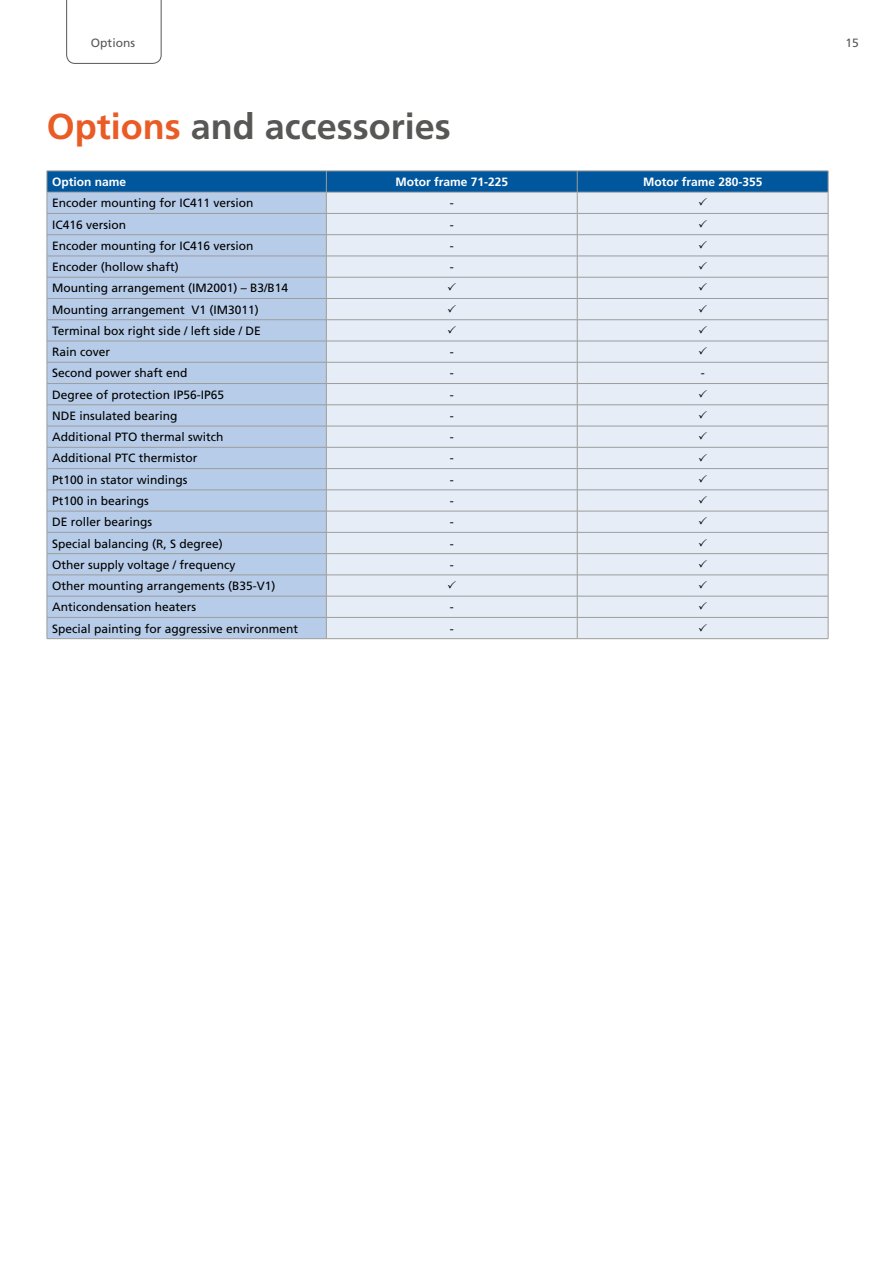
<style>
.page{position:relative;width:893px;height:1263px;background:#fff}
.page>*{position:absolute;margin:0;border:0;box-sizing:border-box;transform-origin:0 0}
.t1{font:700 36px "Frutiger LT Pro";color:#575756}
.t2{font:12px/21.3px "Frutiger LT Pro";color:#000}
.t3{font:700 12px "Frutiger LT Pro";color:#fff}
.t4{font:12px "Frutiger LT Pro";letter-spacing:.005em;color:#575756}
.s1{color:#ea5c25}
</style>
<div class="page">
<svg style="left:66px;top:0;width:96px;height:64px"></svg>
<hr style="left:47px;top:638px;width:279px;height:1px;background:#9d9d9c">
<hr style="left:326px;top:638px;width:251px;height:1px;background:#9d9d9c">
<hr style="left:577px;top:638px;width:251px;height:1px;background:#9d9d9c">
<svg style="left:47px;top:171px;width:782px;height:467px;background:#c9d7e9"></svg>
<p class="t4" style="left:91px;top:36px;width:46px">Options</p>
<p class="t4" style="left:845px;top:36px;width:15px">15</p>
<h1 class="t1" style="left:47px;top:105px;width:405px"><span class="s1">Options</span> and accessories</h1>
<p class="t3" style="left:52px;top:175px;width:76px">Option name</p>
<p class="t3" style="left:395px;top:175px;width:114px">Motor frame 71-225</p>
<p class="t3" style="left:643px;top:175px;width:121px">Motor frame 280-355</p>
<p class="t2" style="left:52px;top:193px;width:203px">Encoder mounting for IC411 version</p>
<p class="t2" style="left:450px;top:193px;width:5px">-</p>
<p class="t2" style="left:52px;top:214px;width:76px">IC416 version</p>
<p class="t2" style="left:450px;top:214px;width:5px">-</p>
<p class="t2" style="left:52px;top:235px;width:203px">Encoder mounting for IC416 version</p>
<p class="t2" style="left:450px;top:235px;width:5px">-</p>
<p class="t2" style="left:52px;top:256px;width:128px">Encoder (hollow shaft)</p>
<p class="t2" style="left:450px;top:256px;width:5px">-</p>
<p class="t2" style="left:52px;top:278px;width:238px">Mounting arrangement (IM2001) – B3/B14<br>Mounting arrangement V1 (IM3011)<br>Terminal box right side / left side / DE<br>Rain cover</p>
<p class="t2" style="left:450px;top:341px;width:5px">-</p>
<p class="t2" style="left:52px;top:363px;width:137px">Second power shaft end</p>
<p class="t2" style="left:450px;top:363px;width:5px">-</p>
<p class="t2" style="left:701px;top:363px;width:5px">-</p>
<p class="t2" style="left:52px;top:384px;width:174px">Degree of protection IP56-IP65</p>
<p class="t2" style="left:450px;top:384px;width:5px">-</p>
<p class="t2" style="left:52px;top:405px;width:127px">NDE insulated bearing</p>
<p class="t2" style="left:450px;top:405px;width:5px">-</p>
<p class="t2" style="left:52px;top:426px;width:173px">Additional PTO thermal switch</p>
<p class="t2" style="left:450px;top:426px;width:5px">-</p>
<p class="t2" style="left:52px;top:448px;width:147px">Additional PTC thermistor</p>
<p class="t2" style="left:450px;top:448px;width:5px">-</p>
<p class="t2" style="left:52px;top:469px;width:137px">Pt100 in stator windings</p>
<p class="t2" style="left:450px;top:469px;width:5px">-</p>
<p class="t2" style="left:52px;top:490px;width:98px">Pt100 in bearings</p>
<p class="t2" style="left:450px;top:490px;width:5px">-</p>
<p class="t2" style="left:52px;top:511px;width:102px">DE roller bearings</p>
<p class="t2" style="left:450px;top:511px;width:5px">-</p>
<p class="t2" style="left:52px;top:533px;width:172px">Special balancing (R, S degree)</p>
<p class="t2" style="left:450px;top:533px;width:5px">-</p>
<p class="t2" style="left:52px;top:554px;width:185px">Other supply voltage / frequency</p>
<p class="t2" style="left:450px;top:554px;width:5px">-</p>
<p class="t2" style="left:52px;top:575px;width:225px">Other mounting arrangements (B35-V1)<br>Anticondensation heaters</p>
<p class="t2" style="left:450px;top:596px;width:5px">-</p>
<p class="t2" style="left:52px;top:618px;width:248px">Special painting for aggressive environment</p>
<p class="t2" style="left:450px;top:618px;width:5px">-</p>
</div>
